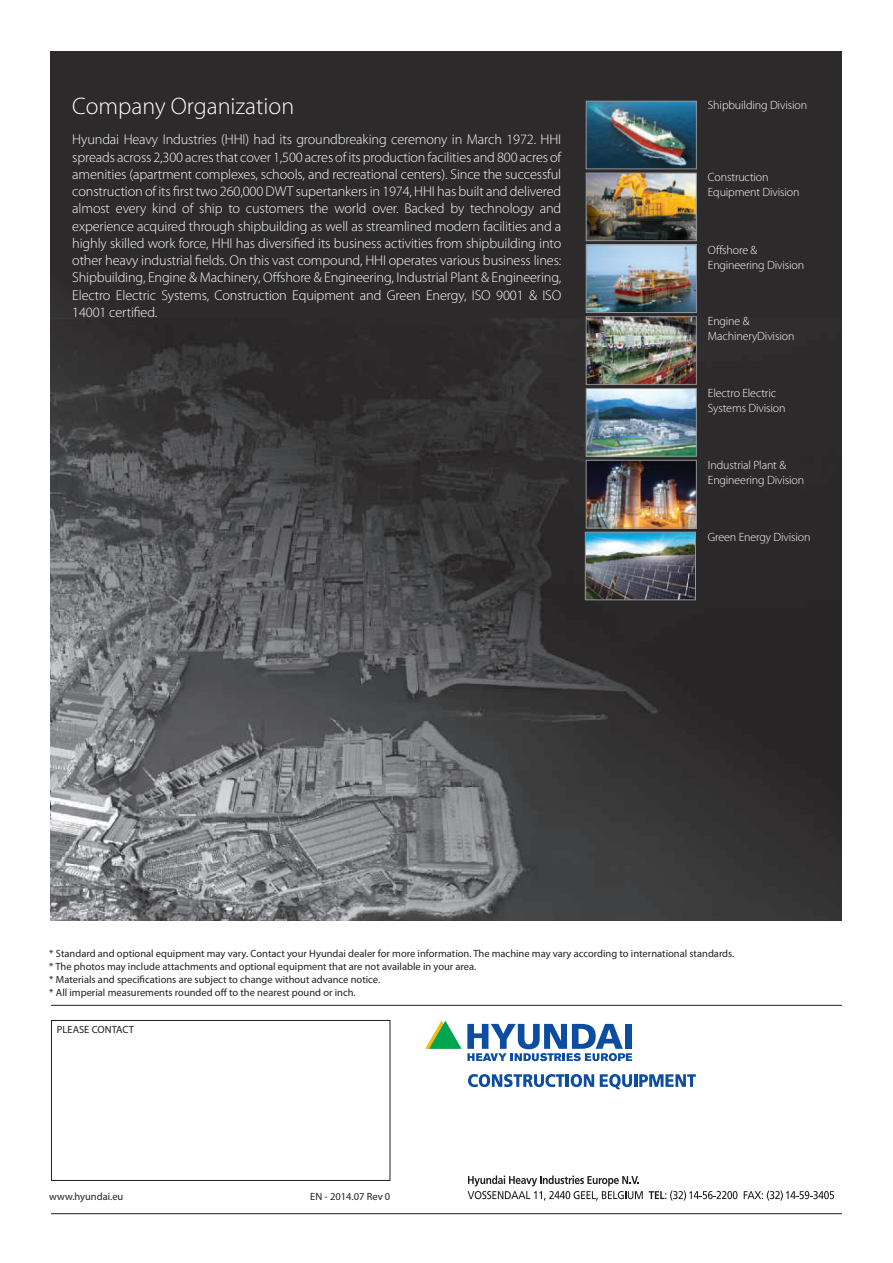
<style>
.page{position:relative;width:893px;height:1263px;background:#fff}
.page>*{position:absolute;margin:0;border:0;box-sizing:border-box;transform-origin:0 0}
.t1{font:300 24px "Myriad Pro";color:#fff}
.t2{font:300 14.25px/17.2px "Myriad Pro";letter-spacing:-.01em;color:#fff;text-align:justify}
.t3{font:300 12px/14.9px "Myriad Pro";letter-spacing:-.01em;color:#fff}
.t4{font:10.5px/12.9px "Myriad Pro";color:#231f20}
</style>
<div class="page">
<svg style="left:51px;top:1004px;width:791px;height:210px"></svg>
<div style="left:51px;top:51px;width:791px;height:268px;background:#2c2a2b"></div>
<img style="left:51px;top:319px;width:791px;height:602px">
<img style="left:588px;top:103px;width:106px;height:64px">
<div style="left:586px;top:101px;width:110px;height:68px;border:1px solid #939598"></div>
<img style="left:588px;top:175px;width:106px;height:64px">
<div style="left:586px;top:173px;width:110px;height:68px;border:1px solid #939598"></div>
<img style="left:588px;top:247px;width:106px;height:64px">
<div style="left:586px;top:245px;width:110px;height:68px;border:1px solid #939598"></div>
<img style="left:588px;top:318px;width:106px;height:64px">
<div style="left:586px;top:316px;width:110px;height:68px;border:1px solid #939598"></div>
<img style="left:588px;top:390px;width:106px;height:64px">
<div style="left:586px;top:388px;width:110px;height:68px;border:1px solid #939598"></div>
<img style="left:588px;top:462px;width:106px;height:64px">
<div style="left:586px;top:460px;width:110px;height:68px;border:1px solid #939598"></div>
<img style="left:587px;top:534px;width:107px;height:64px">
<div style="left:585px;top:532px;width:111px;height:68px;border:1px solid #939598"></div>
<h1 class="t1" style="left:72px;top:93px;width:223px">Company Organization</h1>
<p class="t2" style="left:72px;top:131px;width:491px">Hyundai Heavy Industries (HHI) had its groundbreaking ceremony in March 1972. HHI spreads across 2,300 acres that cover 1,500 acres of its production facilities and 800 acres of amenities (apartment complexes, schools, and recreational centers). Since the successful construction of its first two 260,000 DWT supertankers in 1974, HHI has built and delivered almost every kind of ship to customers the world over. Backed by technology and experience acquired through shipbuilding as well as streamlined modern facilities and a highly skilled work force, HHI has diversified its business activities from shipbuilding into other heavy industrial fields. On this vast compound, HHI operates various business lines:<br>Shipbuilding, Engine &amp; Machinery, Offshore &amp; Engineering, Industrial Plant &amp; Engineering, Electro Electric Systems, Construction Equipment and Green Energy, ISO 9001 &amp; ISO 14001 certified.</p>
<p class="t3" style="left:708px;top:98px;width:101px">Shipbuilding Division</p>
<p class="t3" style="left:708px;top:170px;width:93px">Construction<br>Equipment Division</p>
<p class="t3" style="left:708px;top:242px;width:98px">Offshore &amp;<br>Engineering Division</p>
<p class="t3" style="left:708px;top:314px;width:88px">Engine &amp;<br>MachineryDivision</p>
<p class="t3" style="left:708px;top:386px;width:79px">Electro Electric<br>Systems Division</p>
<p class="t3" style="left:708px;top:458px;width:98px">Industrial Plant &amp;<br>Engineering Division</p>
<p class="t3" style="left:708px;top:530px;width:104px">Green Energy Division</p>
<p class="t4" style="left:49px;top:947px;width:687px">* Standard and optional equipment may vary. Contact your Hyundai dealer for more information. The machine may vary according to international standards. * The photos may include attachments and optional equipment that are not available in your area.<br>* Materials and specifications are subject to change without advance notice.<br>* All imperial measurements rounded off to the nearest pound or inch.</p>
<p class="t4" style="left:57px;top:1023px;width:79px">PLEASE CONTACT</p>
<p class="t4" style="left:49px;top:1190px;width:76px">www.hyundai.eu</p>
<p class="t4" style="left:310px;top:1190px;width:82px">EN - 2014.07 Rev 0</p>
</div>
